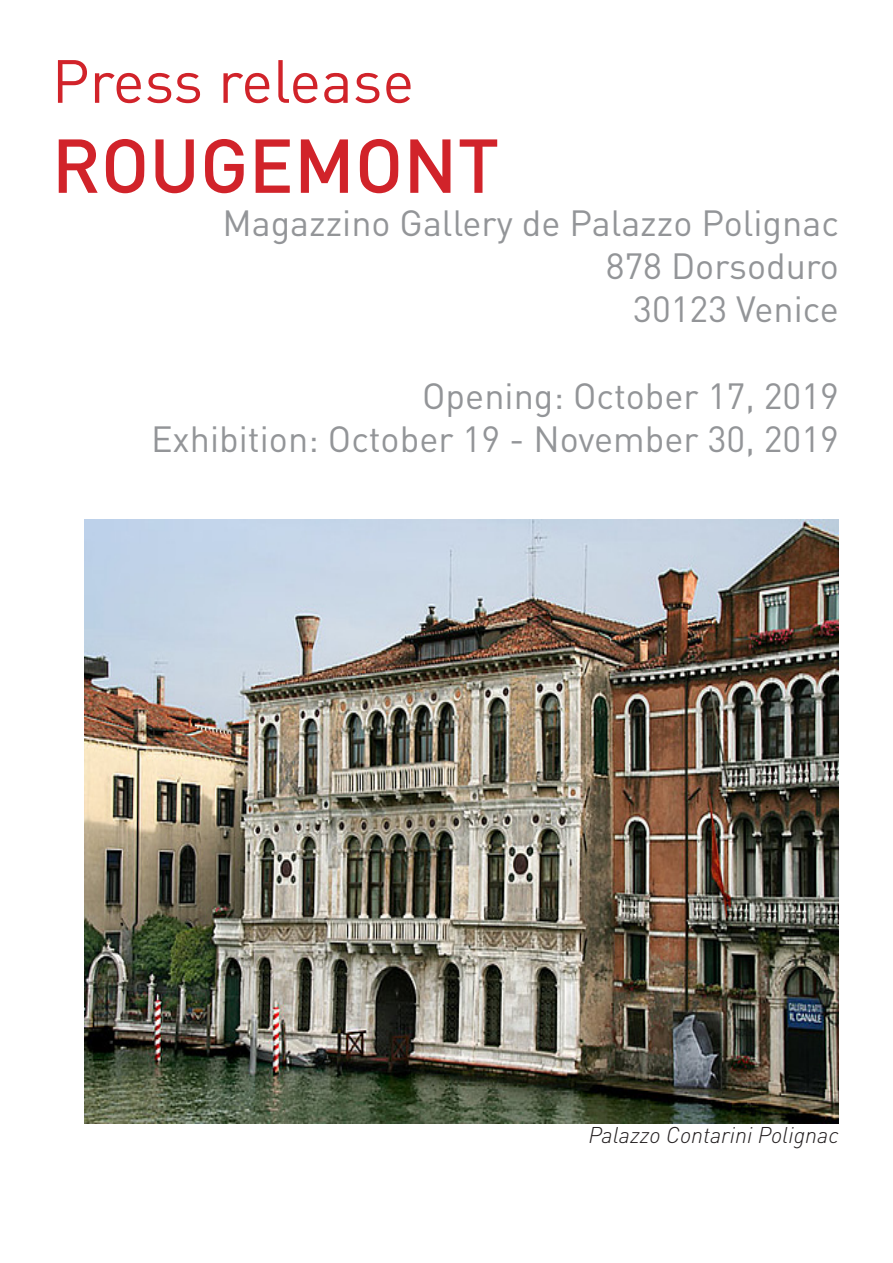
<style>
.page{position:relative;width:893px;height:1263px;background:#fff}
.page>*{position:absolute;margin:0;border:0;box-sizing:border-box;transform-origin:0 0}
.t1{font:500 75px "DIN";color:#d1232a}
.t2{font:60px "DIN";color:#d1232a}
.t3{font:36px "DIN";color:#939598}
.t4{font:italic 300 22.5px "DIN";color:#231f20}
</style>
<div class="page">
<img style="left:85px;top:520px;width:754px;height:604px">
<p class="t2" style="left:52px;top:44px;width:364px">Press release</p>
<p class="t1" style="left:52px;top:118px;width:449px">ROUGEMONT</p>
<p class="t3" style="left:222px;top:201px;width:618px">Magazzino Gallery de Palazzo Polignac</p>
<p class="t3" style="left:606px;top:244px;width:235px">878 Dorsoduro</p>
<p class="t3" style="left:633px;top:287px;width:207px">30123 Venice</p>
<p class="t3" style="left:422px;top:373px;width:418px">Opening: October 17, 2019</p>
<p class="t3" style="left:151px;top:417px;width:689px">Exhibition: October 19 - November 30, 2019</p>
<p class="t4" style="left:588px;top:1121px;width:252px">Palazzo Contarini Polignac</p>
</div>
